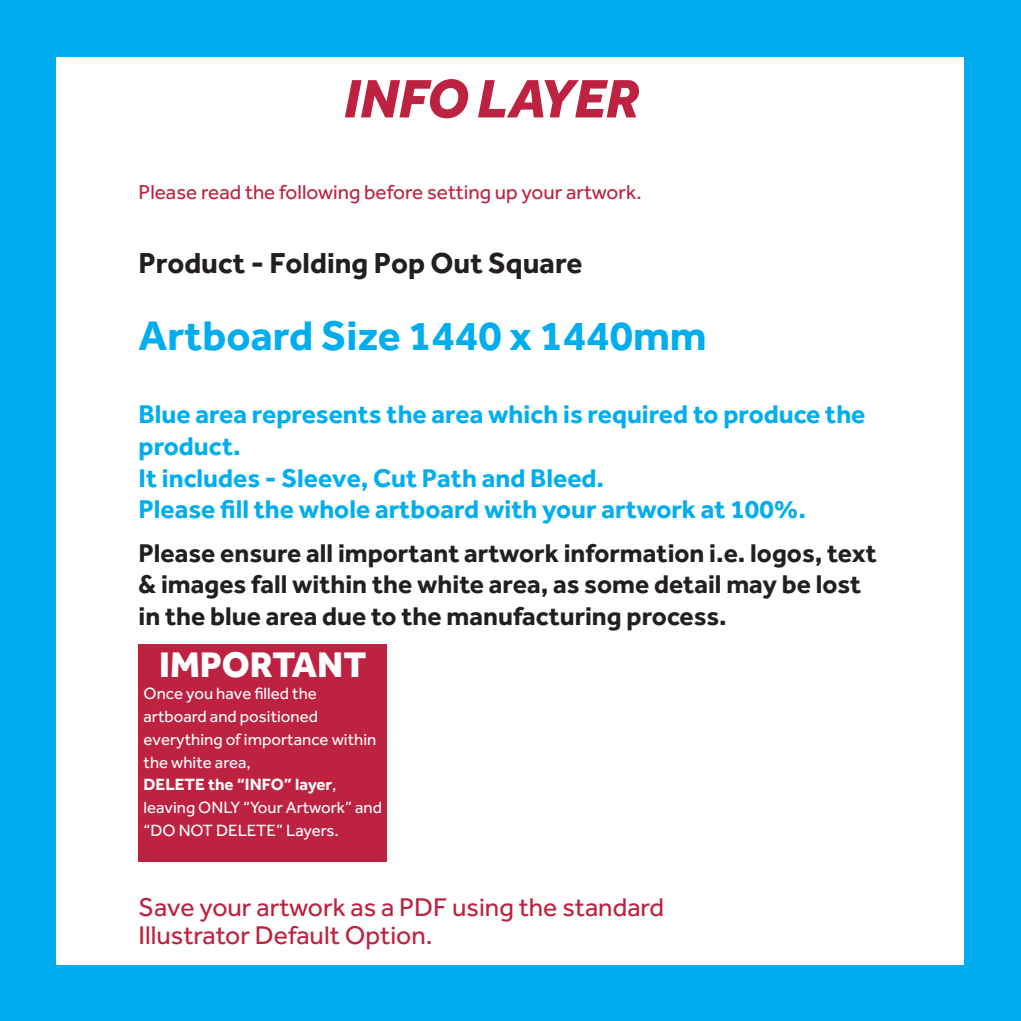
<style>
.page{position:relative;width:1021px;height:1021px;background:#00aeef}
.page>*{position:absolute;margin:0;border:0;box-sizing:border-box;transform-origin:0 0}
.t1{font:italic 800 55.95px "Effra";color:#bd2341}
.t2{font:700 42.77px "Effra";color:#00aeef}
.t3{font:800 36.75px "Effra";color:#fff}
.t4{font:700 29.93px "Effra";color:#231f20}
.t5{font:700 26.55px/31.5px "Effra";color:#231f20}
.t6{font:700 26.55px/31.5px "Effra";color:#00aeef}
.t7{font:26.55px/28.3px "Effra";color:#bd2341}
.t8{font:20.82px "Effra";color:#bd2341}
.t9{font:16.88px/22.8px "Effra";color:#fff}
.s1{font-weight:700}
</style>
<div class="page">
<div style="left:57px;top:57px;width:907px;height:907px;background:#fff"></div>
<div style="left:139px;top:644px;width:248px;height:218px;background:#bd2341"></div>
<h1 class="t1" style="left:343px;top:64px;width:297px">INFO LAYER</h1>
<p class="t8" style="left:139px;top:179px;width:505px">Please read the following before setting up your artwork.</p>
<h3 class="t4" style="left:139px;top:245px;width:445px">Product - Folding Pop Out Square</h3>
<h2 class="t2" style="left:139px;top:310px;width:570px">Artboard Size 1440 x 1440mm</h2>
<h3 class="t6" style="left:139px;top:398px;width:728px">Blue area represents the area which is required to produce the product.<br>It includes - Sleeve, Cut Path and Bleed.<br>Please fill the whole artboard with your artwork at 100%.</h3>
<h3 class="t5" style="left:139px;top:536px;width:740px">Please ensure all important artwork information i.e. logos, text &amp; images fall within the white area, as some detail may be lost in the blue area due to the manufacturing process.</h3>
<h3 class="t3" style="left:159px;top:642px;width:209px">IMPORTANT</h3>
<p class="t9" style="left:144px;top:682px;width:240px">Once you have filled the artboard and positioned everything of importance within the white area,<br><span class="s1">DELETE the “INFO” layer</span>, leaving ONLY “Your Artwork” and “DO NOT DELETE” Layers.</p>
<h3 class="t7" style="left:139px;top:892px;width:527px">Save your artwork as a PDF using the standard<br>Illustrator Default Option.</h3>
</div>
